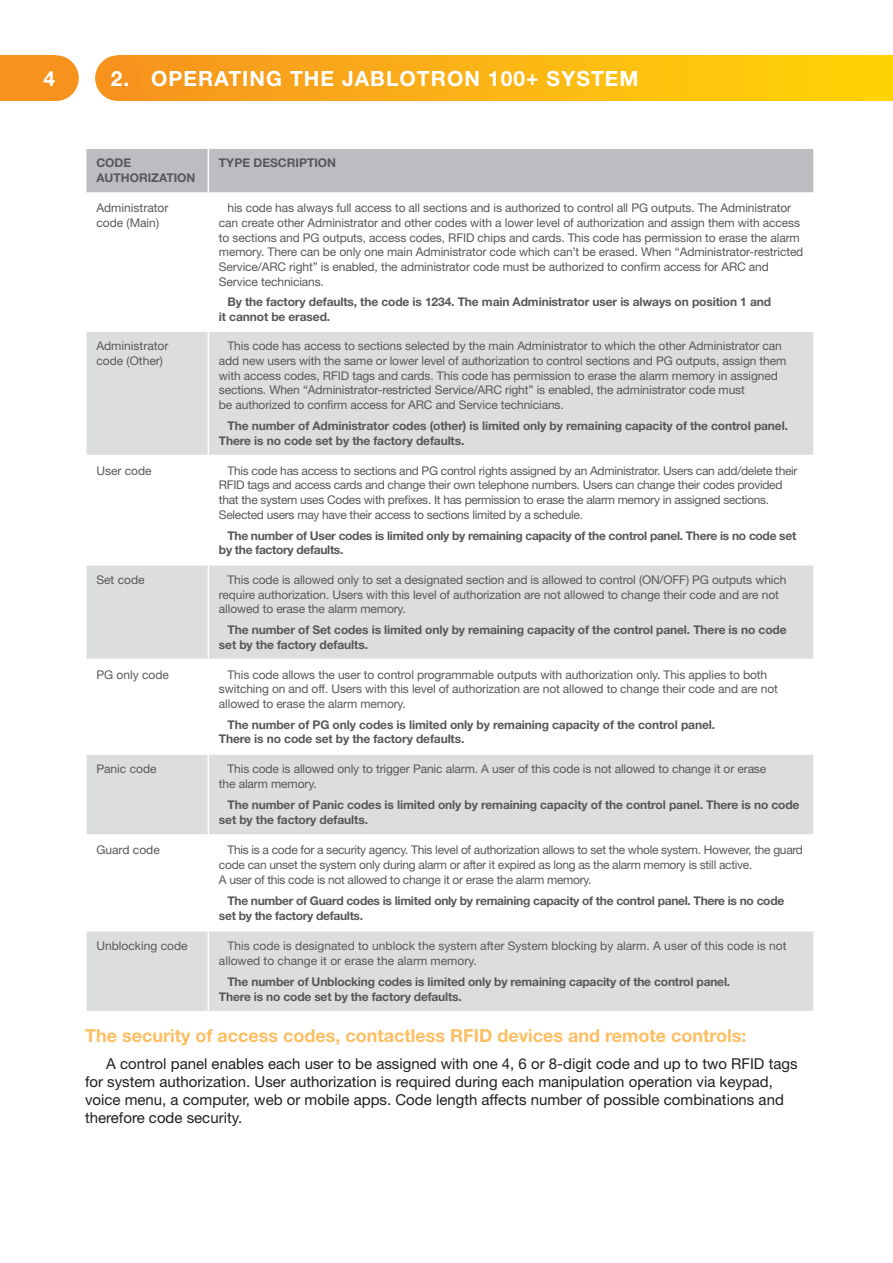
<style>
.page{position:relative;width:893px;height:1263px;background:#fff}
.page>*{position:absolute;margin:0;border:0;box-sizing:border-box;transform-origin:0 0}
.zakladni_pismo{font:700 21px "Helvetica Neue CE";letter-spacing:.05em;color:#fff}
.zakladni_pismo-2{font:700 18px "Helvetica Neue LT Pro";color:#fdbe62}
.zakladni_pismo-3{font:15px/18px "Helvetica Neue LT Pro";color:#231f20}
.text_v_tabulkách{font:12px/14.7px "Helvetica Neue LT Pro";letter-spacing:-.01em;color:#57585a}
.text_v_tabulkách-2{font:700 12px/15px "Helvetica Neue LT Pro";letter-spacing:-.01em;color:#57585a}
</style>
<div class="page">
<div style="left:0;top:55px;width:56px;height:46px;background:#f7931d"></div>
<div style="left:33px;top:55px;width:46px;height:46px;background:#f7931d;border-radius:50%"></div>
<div style="left:118px;top:55px;width:775px;height:46px;background:linear-gradient(to right,#f79421,#ffd606)"></div>
<div style="left:95px;top:55px;width:46px;height:46px;background:#f7931d;border-radius:50%"></div>
<div style="left:87px;top:149px;width:726px;height:43px;background:#bcbdc0"></div>
<svg style="left:87px;top:332px;width:726px;height:679px;fill:#dcdddf"></svg>
<hr style="left:208px;top:149px;width:1px;height:43px;background:#fff">
<hr style="left:85px;top:455px;width:123px;height:1px;background:#fff">
<hr style="left:208px;top:332px;width:1px;height:123px;background:#fff">
<hr style="left:208px;top:456px;width:1px;height:108px;background:#fff">
<hr style="left:208px;top:455px;width:607px;height:1px;background:#fff">
<hr style="left:85px;top:564px;width:123px;height:2px;background:#fff">
<hr style="left:208px;top:566px;width:1px;height:93px;background:#fff">
<hr style="left:208px;top:564px;width:607px;height:2px;background:#fff">
<hr style="left:85px;top:659px;width:123px;height:1px;background:#fff">
<hr style="left:208px;top:660px;width:1px;height:93px;background:#fff">
<hr style="left:208px;top:659px;width:607px;height:1px;background:#fff">
<hr style="left:85px;top:753px;width:123px;height:2px;background:#fff">
<hr style="left:85px;top:834px;width:123px;height:2px;background:#fff">
<hr style="left:85px;top:930px;width:123px;height:1px;background:#fff">
<hr style="left:208px;top:755px;width:1px;height:79px;background:#fff">
<hr style="left:208px;top:836px;width:1px;height:94px;background:#fff">
<hr style="left:208px;top:931px;width:1px;height:80px;background:#fff">
<hr style="left:208px;top:753px;width:607px;height:2px;background:#fff">
<hr style="left:208px;top:834px;width:607px;height:2px;background:#fff">
<hr style="left:208px;top:930px;width:607px;height:1px;background:#fff">
<h1 class="zakladni_pismo" style="left:44px;top:66px;width:13px">4</h1>
<p class="zakladni_pismo" style="left:111px;top:66px;width:529px">2. OPERATING THE JABLOTRON 100+ SYSTEM</p>
<p class="text_v_tabulkách-2" style="left:96px;top:155px;width:101px">CODE<br>AUTHORIZATION</p>
<p class="text_v_tabulkách-2" style="left:219px;top:155px;width:119px">TYPE DESCRIPTION</p>
<p class="text_v_tabulkách" style="left:96px;top:200px;width:74px">Administrator code (Main)</p>
<p class="text_v_tabulkách" style="left:219px;top:200px;width:586px;text-indent:9px">his code has always full access to all sections and is authorized to control all PG outputs. The Administrator can create other Administrator and other codes with a lower level of authorization and assign them with access to sections and PG outputs, access codes, RFID chips and cards. This code has permission to erase the alarm memory. There can be only one main Administrator code which can’t be erased. When “Administrator-restricted Service/ARC right” is enabled, the administrator code must be authorized to confirm access for ARC and Service technicians.</p>
<p class="text_v_tabulkách-2" style="left:219px;top:294px;width:554px;line-height:14.4px;text-indent:9px">By the factory defaults, the code is 1234. The main Administrator user is always on position 1 and it cannot be erased.</p>
<p class="text_v_tabulkách" style="left:96px;top:338px;width:74px">Administrator code (Other)</p>
<p class="text_v_tabulkách" style="left:219px;top:338px;width:569px;text-indent:9px">This code has access to sections selected by the main Administrator to which the other Administrator can add new users with the same or lower level of authorization to control sections and PG outputs, assign them with access codes, RFID tags and cards. This code has permission to erase the alarm memory in assigned sections. When “Administrator-restricted Service/ARC right” is enabled, the administrator code must<br>be authorized to confirm access for ARC and Service technicians.</p>
<p class="text_v_tabulkách-2" style="left:219px;top:418px;width:571px;text-indent:9px">The number of Administrator codes (other) is limited only by remaining capacity of the control panel.<br>There is no code set by the factory defaults.</p>
<p class="text_v_tabulkách" style="left:96px;top:463px;width:57px">User code</p>
<p class="text_v_tabulkách" style="left:219px;top:463px;width:580px;text-indent:9px">This code has access to sections and PG control rights assigned by an Administrator. Users can add/delete their RFID tags and access cards and change their own telephone numbers. Users can change their codes provided that the system uses Codes with prefixes. It has permission to erase the alarm memory in assigned sections.<br>Selected users may have their access to sections limited by a schedule.</p>
<p class="text_v_tabulkách-2" style="left:219px;top:527px;width:579px;text-indent:9px">The number of User codes is limited only by remaining capacity of the control panel. There is no code set by the factory defaults.</p>
<p class="text_v_tabulkách" style="left:96px;top:572px;width:50px">Set code</p>
<p class="text_v_tabulkách" style="left:219px;top:572px;width:569px;text-indent:9px">This code is allowed only to set a designated section and is allowed to control (ON/OFF) PG outputs which require authorization. Users with this level of authorization are not allowed to change their code and are not allowed to erase the alarm memory.</p>
<p class="text_v_tabulkách-2" style="left:219px;top:622px;width:569px;text-indent:9px">The number of Set codes is limited only by remaining capacity of the control panel. There is no code set by the factory defaults.</p>
<p class="text_v_tabulkách" style="left:96px;top:667px;width:74px">PG only code</p>
<p class="text_v_tabulkách" style="left:219px;top:667px;width:560px;text-indent:9px">This code allows the user to control programmable outputs with authorization only. This applies to both switching on and off. Users with this level of authorization are not allowed to change their code and are not allowed to erase the alarm memory.</p>
<p class="text_v_tabulkách-2" style="left:219px;top:717px;width:498px;text-indent:9px">The number of PG only codes is limited only by remaining capacity of the control panel.<br>There is no code set by the factory defaults.</p>
<p class="text_v_tabulkách" style="left:96px;top:761px;width:62px">Panic code</p>
<p class="text_v_tabulkách" style="left:219px;top:761px;width:549px;text-indent:9px">This code is allowed only to trigger Panic alarm. A user of this code is not allowed to change it or erase the alarm memory.</p>
<p class="text_v_tabulkách-2" style="left:219px;top:797px;width:582px;text-indent:9px">The number of Panic codes is limited only by remaining capacity of the control panel. There is no code set by the factory defaults.</p>
<p class="text_v_tabulkách" style="left:96px;top:842px;width:65px">Guard code</p>
<p class="text_v_tabulkách" style="left:219px;top:842px;width:586px;text-indent:9px">This is a code for a security agency. This level of authorization allows to set the whole system. However, the guard code can unset the system only during alarm or after it expired as long as the alarm memory is still active.<br>A user of this code is not allowed to change it or erase the alarm memory.</p>
<p class="text_v_tabulkách-2" style="left:219px;top:893px;width:567px;text-indent:9px">The number of Guard codes is limited only by remaining capacity of the control panel. There is no code set by the factory defaults.</p>
<p class="text_v_tabulkách" style="left:96px;top:938px;width:93px">Unblocking code</p>
<p class="text_v_tabulkách" style="left:219px;top:938px;width:569px;text-indent:9px">This code is designated to unblock the system after System blocking by alarm. A user of this code is not allowed to change it or erase the alarm memory.</p>
<p class="text_v_tabulkách-2" style="left:219px;top:974px;width:513px;text-indent:9px">The number of Unblocking codes is limited only by remaining capacity of the control panel.<br>There is no code set by the factory defaults.</p>
<p class="zakladni_pismo-2" style="left:85px;top:1024px;width:663px">The security of access codes, contactless RFID devices and remote controls:</p>
<p class="zakladni_pismo-3" style="left:85px;top:1054px;width:714px;text-indent:21px">A control panel enables each user to be assigned with one 4, 6 or 8-digit code and up to two RFID tags for system authorization. User authorization is required during each manipulation operation via keypad, voice menu, a computer, web or mobile apps. Code length affects number of possible combinations and therefore code security.</p>
</div>
